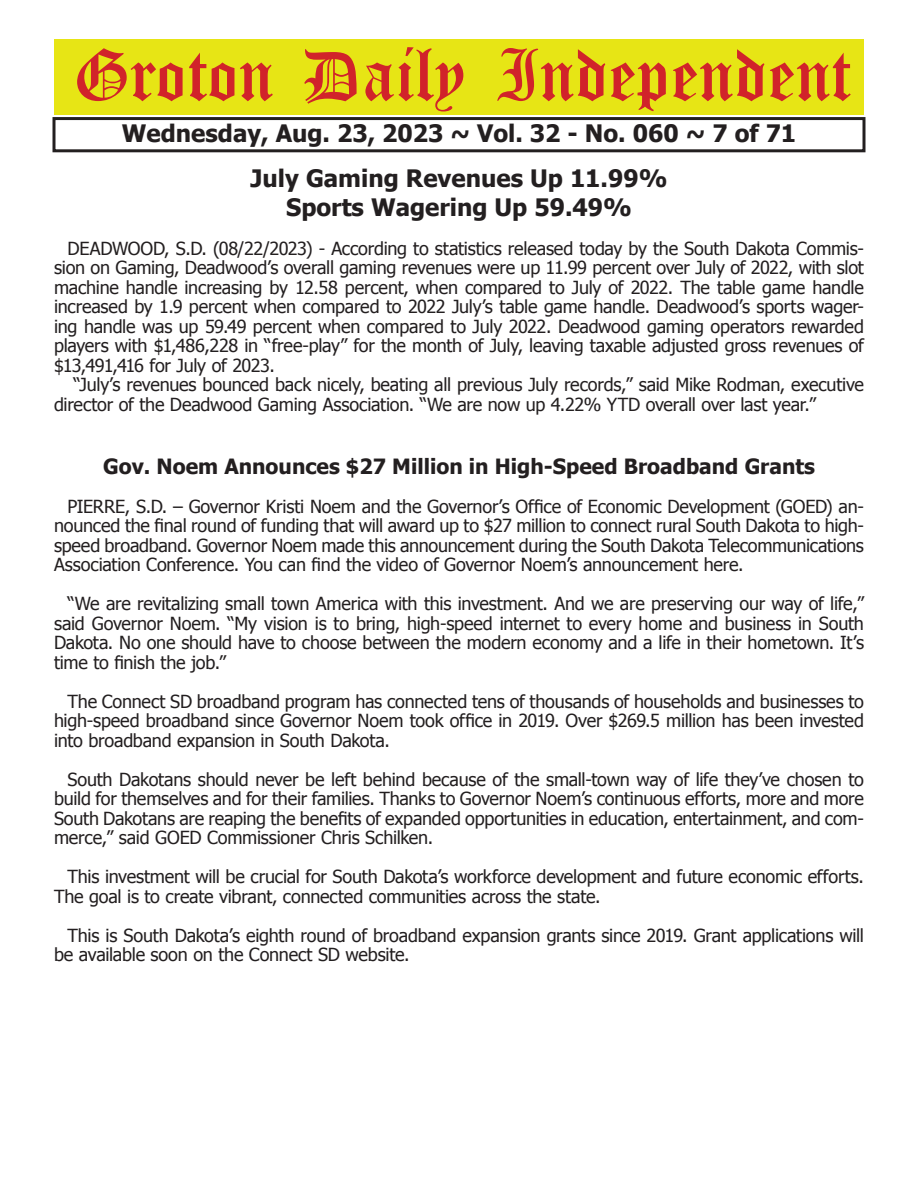
<style>
.page{position:relative;width:918px;height:1188px;background:#fff}
.page>*{position:absolute;margin:0;border:0;box-sizing:border-box;transform-origin:0 0}
.t1{font:54px "Old English Five";color:#d1232a}
.t2{font:700 24px/28.8px "Tahoma";color:#231f20;text-align:center}
.t3{font:700 21px "Tahoma";color:#231f20}
.t4{font:18px/19.5px "Tahoma";letter-spacing:-.01em;color:#231f20;text-align:justify}
</style>
<div class="page">
<div style="left:52px;top:117px;width:814px;height:35px;border:3px solid #231f20"></div>
<div style="left:54px;top:40px;width:810px;height:75px;background:#e7e515"></div>
<h1 class="t1" style="left:73px;top:50px;width:779px">Groton Daily Independent</h1>
<h2 class="t2" style="left:122px;top:117px;width:676px">Wednesday, Aug. 23, 2023 ~ Vol. 32 - No. 060 ~ 7 of 71</h2>
<h2 class="t2" style="left:251px;top:162px;width:418px">July Gaming Revenues Up 11.99%<br>Sports Wagering Up 59.49%</h2>
<p class="t4" style="left:54px;top:238px;width:812px;text-indent:14px">DEADWOOD, S.D. (08/22/2023) - According to statistics released today by the South Dakota Commis&shy;sion on Gaming, Deadwood’s overall gaming revenues were up 11.99 percent over July of 2022, with slot machine handle increasing by 12.58 percent, when compared to July of 2022. The table game handle increased by 1.9 percent when compared to 2022 July’s table game handle. Deadwood’s sports wager&shy;ing handle was up 59.49 percent when compared to July 2022. Deadwood gaming operators rewarded players with $1,486,228 in “free-play” for the month of July, leaving taxable adjusted gross revenues of $13,491,416 for July of 2023.</p>
<p class="t4" style="left:54px;top:374px;width:811px;text-indent:20px">“July’s revenues bounced back nicely, beating all previous July records,” said Mike Rodman, executive director of the Deadwood Gaming Association. “We are now up 4.22% YTD overall over last year.”</p>
<p class="t3" style="left:103px;top:452px;width:713px">Gov. Noem Announces $27 Million in High-Speed Broadband Grants</p>
<p class="t4" style="left:54px;top:496px;width:812px;text-indent:14px">PIERRE, S.D. – Governor Kristi Noem and the Governor’s Office of Economic Development (GOED) an&shy;nounced the final round of funding that will award up to $27 million to connect rural South Dakota to high&shy;speed broadband. Governor Noem made this announcement during the South Dakota Telecommunications Association Conference. You can find the video of Governor Noem’s announcement here.</p>
<p class="t4" style="left:54px;top:593px;width:812px;text-indent:14px">“We are revitalizing small town America with this investment. And we are preserving our way of life,” said Governor Noem. “My vision is to bring, high-speed internet to every home and business in South Dakota. No one should have to choose between the modern economy and a life in their hometown. It’s time to finish the job.”</p>
<p class="t4" style="left:54px;top:691px;width:812px;text-indent:14px">The Connect SD broadband program has connected tens of thousands of households and businesses to high-speed broadband since Governor Noem took office in 2019. Over $269.5 million has been invested into broadband expansion in South Dakota.</p>
<p class="t4" style="left:54px;top:769px;width:812px;text-indent:14px">South Dakotans should never be left behind because of the small-town way of life they’ve chosen to build for themselves and for their families. Thanks to Governor Noem’s continuous efforts, more and more South Dakotans are reaping the benefits of expanded opportunities in education, entertainment, and com&shy;merce,” said GOED Commissioner Chris Schilken.</p>
<p class="t4" style="left:54px;top:866px;width:812px;text-indent:14px">This investment will be crucial for South Dakota’s workforce development and future economic efforts.<br>The goal is to create vibrant, connected communities across the state.</p>
<p class="t4" style="left:54px;top:925px;width:812px;text-indent:14px">This is South Dakota’s eighth round of broadband expansion grants since 2019. Grant applications will be available soon on the Connect SD website.</p>
</div>
